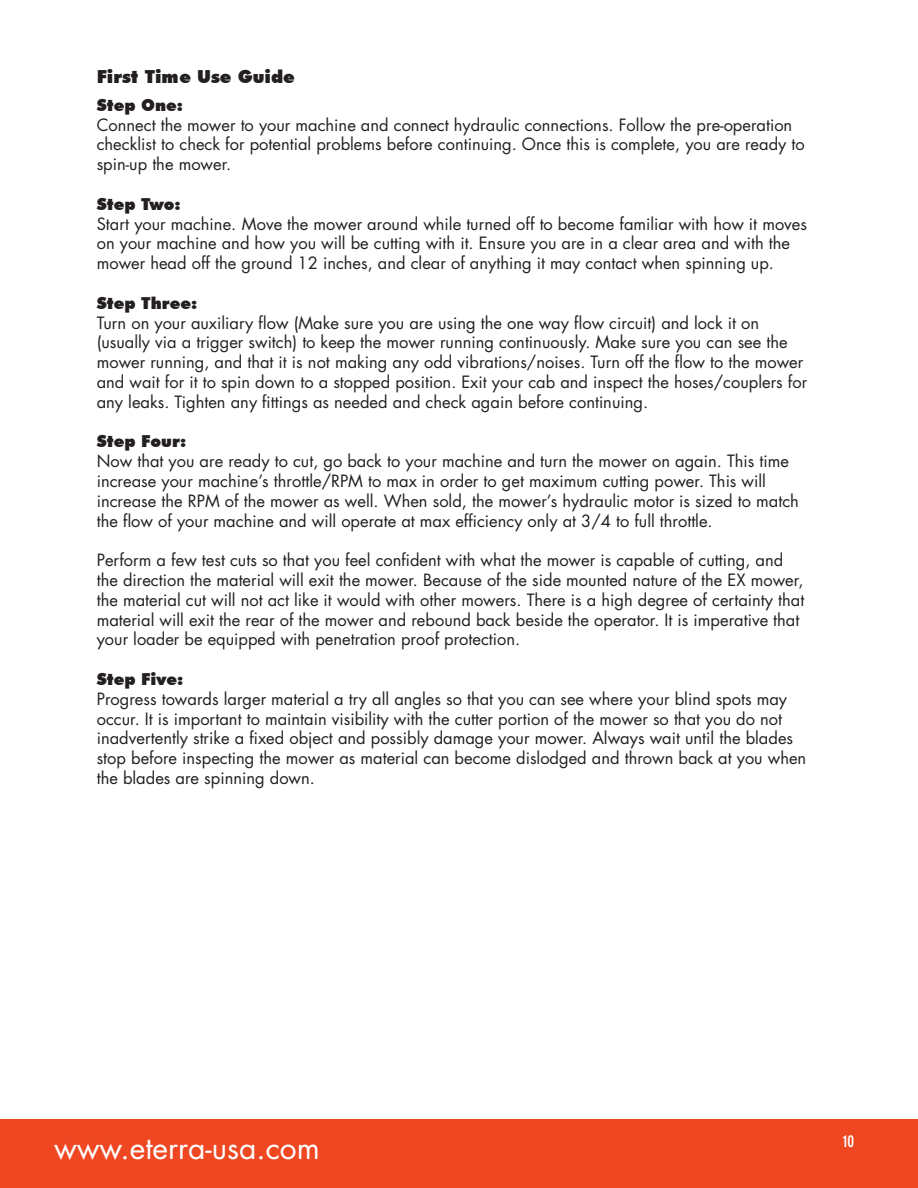
<style>
.page{position:relative;width:918px;height:1188px;background:#fff}
.page>*{position:absolute;margin:0;border:0;box-sizing:border-box;transform-origin:0 0}
.t1{font:30px "Futura Std";color:#fff}
.Sub_Header{font:900 18px "Futura BT";color:#231f20}
.t2{font:16.5px/19.8px "Futura Std";color:#231f20}
.t3{font:900 16.5px "Futura BT";color:#231f20}
.t4{font:700 condensed 16.5px "DIN Neuzeit Grotesk Std";color:#fff}
.s1{font-family:"Futura BT";font-weight:900}
</style>
<div class="page">
<div style="left:0;top:1119px;width:918px;height:69px;background:#ef4722"></div>
<p class="Sub_Header" style="left:97px;top:65px;width:200px">First Time Use Guide</p>
<p class="t3" style="left:97px;top:95px;width:88px">Step One:</p>
<p class="t2" style="left:97px;top:115px;width:709px">Connect the mower to your machine and connect hydraulic connections. Follow the pre-operation checklist to check for potential problems before continuing. Once this is complete, you are ready to spin-up the mower.</p>
<p class="t2" style="left:97px;top:194px;width:712px"><span class="s1">Step Two:<br></span>Start your machine. Move the mower around while turned off to become familiar with how it moves on your machine and how you will be cutting with it. Ensure you are in a clear area and with the mower head off the ground 12 inches, and clear of anything it may contact when spinning up.</p>
<p class="t2" style="left:97px;top:293px;width:712px"><span class="s1">Step Three:<br></span>Turn on your auxiliary flow (Make sure you are using the one way flow circuit) and lock it on (usually via a trigger switch) to keep the mower running continuously. Make sure you can see the mower running, and that it is not making any odd vibrations/noises. Turn off the flow to the mower and wait for it to spin down to a stopped position. Exit your cab and inspect the hoses/couplers for any leaks. Tighten any fittings as needed and check again before continuing.</p>
<p class="t3" style="left:97px;top:432px;width:91px">Step Four:</p>
<p class="t2" style="left:97px;top:451px;width:704px">Now that you are ready to cut, go back to your machine and turn the mower on again. This time increase your machine’s throttle/RPM to max in order to get maximum cutting power. This will increase the RPM of the mower as well. When sold, the mower’s hydraulic motor is sized to match the flow of your machine and will operate at max efficiency only at 3/4 to full throttle.</p>
<p class="t2" style="left:97px;top:550px;width:709px">Perform a few test cuts so that you feel confident with what the mower is capable of cutting, and the direction the material will exit the mower. Because of the side mounted nature of the EX mower, the material cut will not act like it would with other mowers. There is a high degree of certainty that material will exit the rear of the mower and rebound back beside the operator. It is imperative that your loader be equipped with penetration proof protection.</p>
<p class="t2" style="left:97px;top:669px;width:711px"><span class="s1">Step Five:<br></span>Progress towards larger material a try all angles so that you can see where your blind spots may occur. It is important to maintain visibility with the cutter portion of the mower so that you do not inadvertently strike a fixed object and possibly damage your mower. Always wait until the blades stop before inspecting the mower as material can become dislodged and thrown back at you when the blades are spinning down.</p>
<h1 class="t1" style="left:54px;top:1129px;width:267px">www.eterra-usa.com</h1>
<p class="t4" style="left:843px;top:1131px;width:13px">10</p>
</div>
